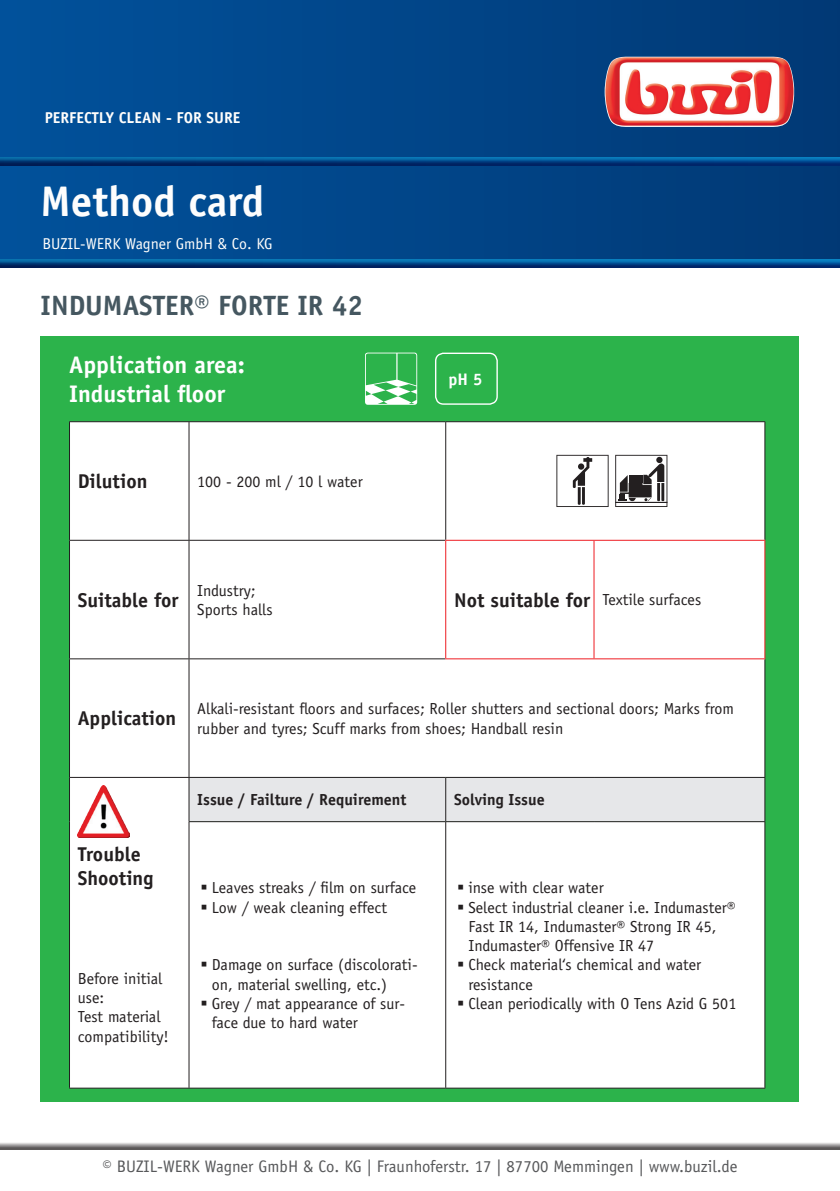
<style>
.page{position:relative;width:840px;height:1191px;background:#fff}
.page>*{position:absolute;margin:0;border:0;box-sizing:border-box;transform-origin:0 0}
.t1{font:700 42.8px "Officina Sans Std";color:#fdfdfd}
.t2{font:700 28px "Officina Sans Std";color:#455760}
.t3{font:700 24px/28.8px "Officina Sans Std";color:#fff}
.t4{font:700 20px/24px "Officina Sans Std";color:#231f20}
.t5{font:16.8px "Officina Sans Std";color:#57585a}
.t6{font:700 16.8px "Officina Sans Std";color:#fff}
.t7{font:16px/19.2px "Officina Sans Std";color:#231f20}
.t8{font:700 16px "Officina Sans Std";color:#231f20}
.t9{font:15.8px "Officina Sans Std";color:#fffefc}
.t10{font:700 15.8px "Officina Sans Std";color:#fffefc}
.s1{font-weight:700;font-size:20px}
</style>
<div class="page">
<div style="left:41px;top:336px;width:757px;height:765px;background:#2cb34b"></div>
<div style="left:0;top:0;width:839px;height:267px;background:linear-gradient(to right,#01519b,#013975)"></div>
<div style="left:0;top:155px;width:839px;height:9px;background:#1085ba;opacity:.75"></div>
<div style="left:0;top:157px;width:839px;height:10px;background:#01519b;opacity:.75"></div>
<div style="left:0;top:258px;width:839px;height:12px;background:#01519b;opacity:.75"></div>
<div style="left:0;top:1133px;width:839px;height:20px;background:#231f20;opacity:.75"></div>
<img style="left:604px;top:57px;width:189px;height:70px">
<div style="left:70px;top:422px;width:694px;height:665px;background:#fff"></div>
<div style="left:189px;top:778px;width:575px;height:43px;background:#e6e7e9"></div>
<hr style="left:188px;top:422px;width:1px;height:118px;background:#231f20">
<hr style="left:445px;top:422px;width:1px;height:118px;background:#231f20">
<hr style="left:188px;top:540px;width:1px;height:118px;background:#231f20">
<hr style="left:188px;top:659px;width:1px;height:118px;background:#231f20">
<hr style="left:188px;top:777px;width:1px;height:44px;background:#231f20">
<hr style="left:445px;top:777px;width:1px;height:44px;background:#231f20">
<hr style="left:188px;top:822px;width:1px;height:265px;background:#231f20">
<hr style="left:445px;top:822px;width:1px;height:265px;background:#231f20">
<hr style="left:764px;top:422px;width:1px;height:118px;background:#231f20">
<hr style="left:764px;top:659px;width:1px;height:118px;background:#231f20">
<hr style="left:764px;top:777px;width:1px;height:44px;background:#231f20">
<hr style="left:764px;top:822px;width:1px;height:265px;background:#231f20">
<hr style="left:69px;top:421px;width:120px;height:1px;background:#231f20">
<hr style="left:69px;top:422px;width:1px;height:118px;background:#231f20">
<hr style="left:189px;top:421px;width:256px;height:1px;background:#231f20">
<hr style="left:445px;top:421px;width:148px;height:1px;background:#231f20">
<hr style="left:593px;top:421px;width:171px;height:1px;background:#231f20">
<hr style="left:69px;top:540px;width:120px;height:1px;background:#231f20">
<hr style="left:69px;top:540px;width:1px;height:118px;background:#231f20">
<hr style="left:189px;top:540px;width:256px;height:1px;background:#231f20">
<hr style="left:69px;top:658px;width:120px;height:1px;background:#231f20">
<hr style="left:69px;top:659px;width:1px;height:118px;background:#231f20">
<hr style="left:189px;top:658px;width:256px;height:1px;background:#231f20">
<hr style="left:69px;top:777px;width:120px;height:1px;background:#231f20">
<hr style="left:69px;top:777px;width:1px;height:44px;background:#231f20">
<hr style="left:189px;top:777px;width:256px;height:1px;background:#231f20">
<hr style="left:445px;top:777px;width:148px;height:1px;background:#231f20">
<hr style="left:593px;top:777px;width:171px;height:1px;background:#231f20">
<hr style="left:69px;top:821px;width:1px;height:266px;background:#231f20">
<hr style="left:188px;top:821px;width:257px;height:1px;background:#231f20">
<hr style="left:445px;top:821px;width:148px;height:1px;background:#231f20">
<hr style="left:593px;top:821px;width:171px;height:1px;background:#231f20">
<hr style="left:69px;top:1087px;width:120px;height:1px;background:#231f20">
<hr style="left:189px;top:1087px;width:256px;height:1px;background:#231f20">
<hr style="left:445px;top:1087px;width:148px;height:1px;background:#231f20">
<hr style="left:593px;top:1087px;width:171px;height:1px;background:#231f20">
<hr style="left:445px;top:540px;width:148px;height:1px;background:#ee1d23">
<hr style="left:445px;top:541px;width:1px;height:117px;background:#ee1d23">
<hr style="left:593px;top:540px;width:172px;height:1px;background:#ee1d23">
<hr style="left:593px;top:541px;width:1px;height:117px;background:#ee1d23">
<hr style="left:764px;top:541px;width:1px;height:117px;background:#ee1d23">
<hr style="left:445px;top:658px;width:148px;height:1px;background:#ee1d23">
<hr style="left:593px;top:658px;width:172px;height:1px;background:#ee1d23">
<svg style="left:556px;top:455px;width:52px;height:52px;background:#d8d7d7"></svg>
<svg style="left:615px;top:455px;width:52px;height:52px;background:#9d9c9c"></svg>
<img style="left:78px;top:785px;width:52px;height:52px">
<svg style="left:365px;top:352px;width:52px;height:53px"></svg>
<div style="left:434px;top:352px;width:63px;height:53px;border:1px solid #fff;border-radius:8px"></div>
<svg style="left:201px;top:885px;width:5px;height:5px"></svg>
<svg style="left:201px;top:904px;width:5px;height:5px"></svg>
<svg style="left:201px;top:962px;width:5px;height:4px"></svg>
<svg style="left:201px;top:1000px;width:5px;height:5px"></svg>
<svg style="left:458px;top:885px;width:5px;height:5px"></svg>
<svg style="left:458px;top:904px;width:5px;height:5px"></svg>
<svg style="left:458px;top:962px;width:5px;height:4px"></svg>
<svg style="left:458px;top:1000px;width:5px;height:5px"></svg>
<p class="t10" style="left:45px;top:108px;width:197px">PERFECTLY CLEAN - FOR SURE</p>
<h1 class="t1" style="left:41px;top:175px;width:225px">Method card</h1>
<p class="t9" style="left:42px;top:234px;width:232px">BUZIL-WERK Wagner GmbH &amp; Co. KG</p>
<h2 class="t2" style="left:41px;top:288px;width:324px">Indumaster® Forte IR 42</h2>
<h3 class="t3" style="left:69px;top:350px;width:177px">Application area:<br>Industrial floor</h3>
<p class="t4" style="left:78px;top:469px;width:71px">Dilution</p>
<p class="t7" style="left:197px;top:472px;width:167px">100 - 200 ml / 10 l water</p>
<p class="t6" style="left:448px;top:368px;width:35px">pH 5</p>
<p class="t4" style="left:78px;top:588px;width:102px">Suitable for</p>
<p class="t7" style="left:197px;top:581px;width:77px">Industry;<br>Sports halls</p>
<p class="t7" style="left:454px;top:590px;width:248px"><span class="s1">N ot suitable for</span> Textile surfaces</p>
<p class="t4" style="left:78px;top:706px;width:100px">Application</p>
<p class="t7" style="left:197px;top:699px;width:538px">Alkali-resistant floors and surfaces; Roller shutters and sectional doors; Marks from rubber and tyres; Scuff marks from shoes; Handball resin</p>
<p class="t4" style="left:78px;top:842px;width:77px">Trouble<br>Shooting</p>
<p class="t7" style="left:78px;top:969px;width:92px">Before initial use:<br>Test material compatibility!</p>
<p class="t8" style="left:197px;top:790px;width:210px">Issue / Failture / Requirement</p>
<p class="t8" style="left:453px;top:790px;width:92px">Solving Issue</p>
<p class="t7" style="left:211px;top:878px;width:206px">Leaves streaks / film on surface<br>Low / weak cleaning effect</p>
<p class="t7" style="left:211px;top:955px;width:207px">Damage on surface (discolorati&shy;on, material swelling, etc.)<br>Grey / mat appearance of sur&shy;face due to hard water</p>
<p class="t7" style="left:468px;top:878px;width:269px">inse with clear water<br>Select industrial cleaner i.e. Indumaster®<br>Fast IR 14, Indumaster® Strong IR 45,<br>Indumaster® Offensive IR 47<br>Check material‘s chemical and water resistance<br>Clean periodically with O Tens Azid G 501</p>
<p class="t5" style="left:102px;top:1156px;width:636px">© Buzil-Werk Wagner GmbH &amp; Co. KG | Fraunhoferstr. 17 | 87700 Memmingen | www.buzil.de</p>
</div>
